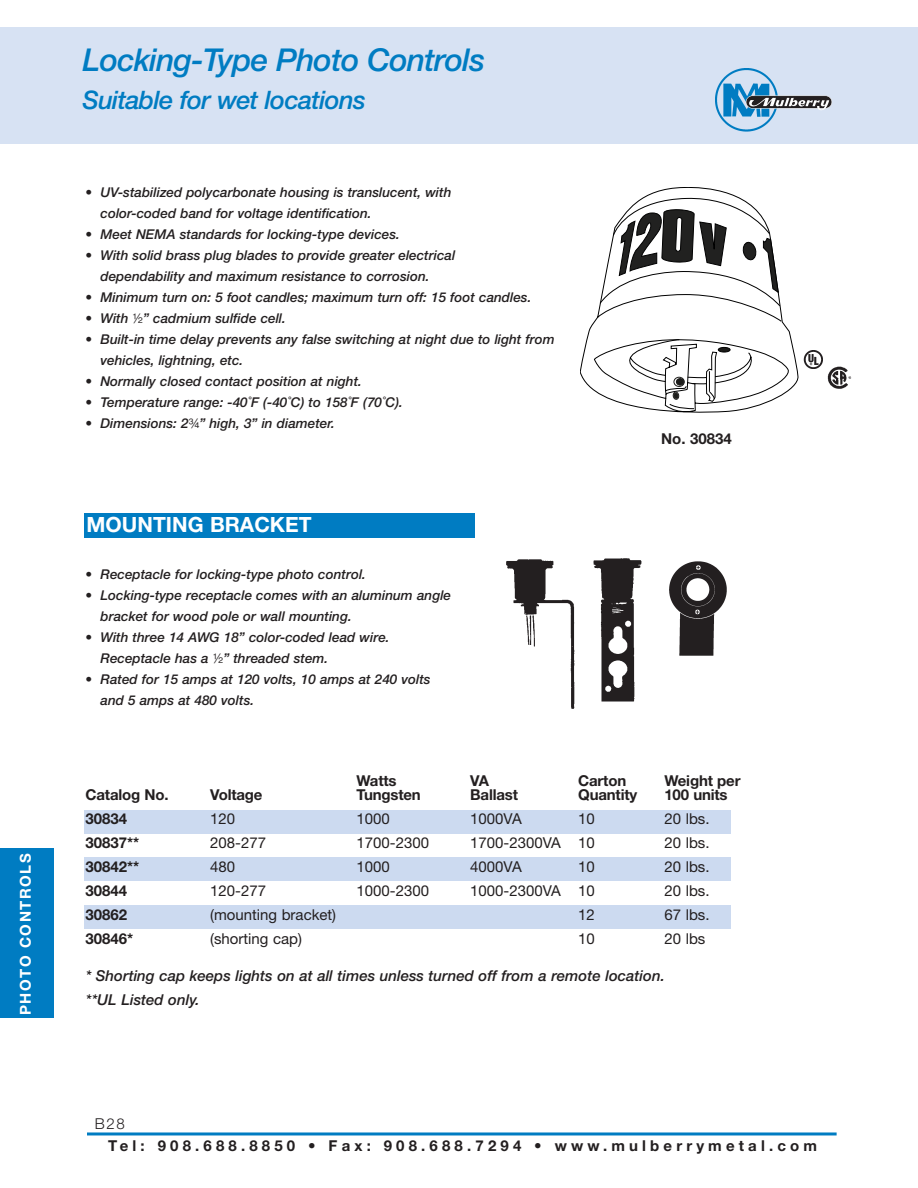
<style>
.page{position:relative;width:918px;height:1188px;background:#fff}
.page>*{position:absolute;margin:0;border:0;box-sizing:border-box;transform-origin:0 0}
.t1{font:italic 500 31.5px "Helvetica Neue";letter-spacing:-.03em;color:#007cc2}
.t2{font:italic 500 25.5px "Helvetica Neue";letter-spacing:-.03em;color:#007cc2}
.t3{font:700 21px "Helvetica Neue";color:#fff}
.t4{font:15px "Helvetica Neue";color:#231f20}
.t5{font:700 15px "Helvetica Neue";color:#231f20}
.t6{font:italic 500 15px/24px "Helvetica Neue";color:#231f20}
.t7{font:700 15px "Helvetica Neue";letter-spacing:.28em;color:#231f20}
.t8{font:700 15px "Helvetica Neue";letter-spacing:.1em;color:#fff}
.t9{font:300 15px "Helvetica Neue";color:#231f20}
.t10{font:italic 500 13.5px/21px "Helvetica Neue";color:#231f20}
.s1{font-family:"Sans Fractions Plain";font-weight:400;font-style:normal}
</style>
<div class="page">
<svg style="left:580px;top:187px;width:218px;height:225px"></svg>
<svg style="left:596px;top:197px;width:184px;height:212px"></svg>
<div style="left:84px;top:810px;width:647px;height:24px;background:#ccdaf0"></div>
<div style="left:0;top:27px;width:918px;height:116px;background:#d7e2f3"></div>
<img style="left:715px;top:69px;width:83px;height:63px">
<div style="left:746px;top:96px;width:86px;height:13px;border:1px solid #fff;border-radius:7px"></div>
<img style="left:748px;top:96px;width:84px;height:17px">
<hr style="left:87px;top:1132px;width:750px;height:3px;background:#007cc2">
<div style="left:84px;top:857px;width:647px;height:24px;background:#ccdaf0"></div>
<div style="left:84px;top:905px;width:647px;height:24px;background:#ccdaf0"></div>
<img style="left:506px;top:558px;width:136px;height:151px">
<div style="left:84px;top:513px;width:391px;height:25px;background:#007cc2"></div>
<img style="left:669px;top:561px;width:58px;height:95px">
<img style="left:803px;top:350px;width:19px;height:19px">
<img style="left:827px;top:366px;width:25px;height:23px">
<div style="left:0;top:848px;width:54px;height:170px;background:#007cc2"></div>
<p class="t8" style="left:20px;top:1015px;width:163px;rotate:-90deg">PHOTO CONTROLS</p>
<h1 class="t1" style="left:83px;top:49px;width:404px">Locking-Type Photo Controls</h1>
<h2 class="t2" style="left:83px;top:91px;width:285px">Suitable for wet locations</h2>
<p class="t10" style="left:101px;top:183px;width:352px;text-indent:-15px">• UV-stabilized polycarbonate housing is translucent, with color-coded band for voltage identification.</p>
<p class="t10" style="left:86px;top:225px;width:316px">• Meet NEMA standards for locking-type devices.</p>
<p class="t10" style="left:101px;top:246px;width:356px;text-indent:-15px">• With solid brass plug blades to provide greater electrical dependability and maximum resistance to corrosion.</p>
<p class="t10" style="left:86px;top:288px;width:447px">• Minimum turn on: 5 foot candles; maximum turn off: 15 foot candles.</p>
<p class="t10" style="left:86px;top:309px;width:202px">• With <span class="s1">2</span>” cadmium sulfide cell.</p>
<p class="t10" style="left:101px;top:330px;width:456px;text-indent:-15px">• Built-in time delay prevents any false switching at night due to light from vehicles, lightning, etc.</p>
<p class="t10" style="left:86px;top:372px;width:278px">• Normally closed contact position at night.</p>
<p class="t10" style="left:86px;top:393px;width:319px">• Temperature range: -40˚F (-40˚C) to 158˚F (70˚C).</p>
<p class="t10" style="left:86px;top:414px;width:251px">• Dimensions: 2<span class="s1">w</span>” high, 3” in diameter.</p>
<h3 class="t3" style="left:87px;top:517px;width:226px">MOUNTING BRACKET</h3>
<p class="t10" style="left:86px;top:565px;width:282px">• Receptacle for locking-type photo control.</p>
<p class="t10" style="left:101px;top:586px;width:352px;text-indent:-15px">• Locking-type receptacle comes with an aluminum angle bracket for wood pole or wall mounting.</p>
<p class="t10" style="left:101px;top:628px;width:291px;text-indent:-15px">• With three 14 AWG 18” color-coded lead wire.<br>Receptacle has a <span class="s1">2</span>” threaded stem.</p>
<p class="t10" style="left:101px;top:670px;width:332px;text-indent:-15px">• Rated for 15 amps at 120 volts, 10 amps at 240 volts and 5 amps at 480 volts.</p>
<p class="t5" style="left:661px;top:433px;width:72px">No. 30834</p>
<p class="t5" style="left:357px;top:776px;width:42px">Watts</p>
<p class="t5" style="left:470px;top:776px;width:20px">VA</p>
<p class="t5" style="left:578px;top:776px;width:50px">Carton</p>
<p class="t5" style="left:664px;top:776px;width:78px">Weight per</p>
<p class="t5" style="left:86px;top:789px;width:85px">Catalog No.</p>
<p class="t5" style="left:210px;top:789px;width:54px">Voltage</p>
<p class="t5" style="left:356px;top:789px;width:66px">Tungsten</p>
<p class="t5" style="left:470px;top:789px;width:49px">Ballast</p>
<p class="t5" style="left:578px;top:789px;width:61px">Quantity</p>
<p class="t5" style="left:664px;top:789px;width:65px">100 units</p>
<p class="t5" style="left:86px;top:813px;width:43px">30834</p>
<p class="t4" style="left:210px;top:813px;width:27px">120</p>
<p class="t4" style="left:357px;top:813px;width:35px">1000</p>
<p class="t4" style="left:470px;top:813px;width:53px">1000VA</p>
<p class="t4" style="left:578px;top:813px;width:18px">10</p>
<p class="t4" style="left:664px;top:813px;width:47px">20 lbs.</p>
<p class="t5" style="left:86px;top:837px;width:55px">30837**</p>
<p class="t4" style="left:210px;top:837px;width:57px">208-277</p>
<p class="t4" style="left:357px;top:837px;width:74px">1700-2300</p>
<p class="t4" style="left:470px;top:837px;width:126px">1700-2300VA 10</p>
<p class="t4" style="left:664px;top:837px;width:47px">20 lbs.</p>
<p class="t5" style="left:86px;top:861px;width:55px">30842**</p>
<p class="t4" style="left:210px;top:861px;width:27px">480</p>
<p class="t4" style="left:357px;top:861px;width:35px">1000</p>
<p class="t4" style="left:470px;top:861px;width:53px">4000VA</p>
<p class="t4" style="left:578px;top:861px;width:18px">10</p>
<p class="t4" style="left:664px;top:861px;width:47px">20 lbs.</p>
<p class="t5" style="left:86px;top:885px;width:43px">30844</p>
<p class="t4" style="left:210px;top:885px;width:57px">120-277</p>
<p class="t4" style="left:357px;top:885px;width:74px">1000-2300</p>
<p class="t4" style="left:470px;top:885px;width:126px">1000-2300VA 10</p>
<p class="t4" style="left:664px;top:885px;width:47px">20 lbs.</p>
<p class="t5" style="left:86px;top:909px;width:43px">30862</p>
<p class="t4" style="left:210px;top:909px;width:127px">(mounting bracket)</p>
<p class="t4" style="left:578px;top:909px;width:18px">12</p>
<p class="t4" style="left:664px;top:909px;width:47px">67 lbs.</p>
<p class="t5" style="left:86px;top:933px;width:49px">30846*</p>
<p class="t4" style="left:210px;top:933px;width:93px">(shorting cap)</p>
<p class="t4" style="left:578px;top:933px;width:18px">10</p>
<p class="t4" style="left:664px;top:933px;width:42px">20 lbs</p>
<p class="t6" style="left:86px;top:965px;width:581px">* Shorting cap keeps lights on at all times unless turned off from a remote location. **UL Listed only.</p>
<p class="t9" style="left:95px;top:1119px;width:32px">B28</p>
<p class="t7" style="left:108px;top:1140px;width:710px">Tel: 908.688.8850 • Fax: 908.688.7294 • www.mulberrymetal.com</p>
</div>
